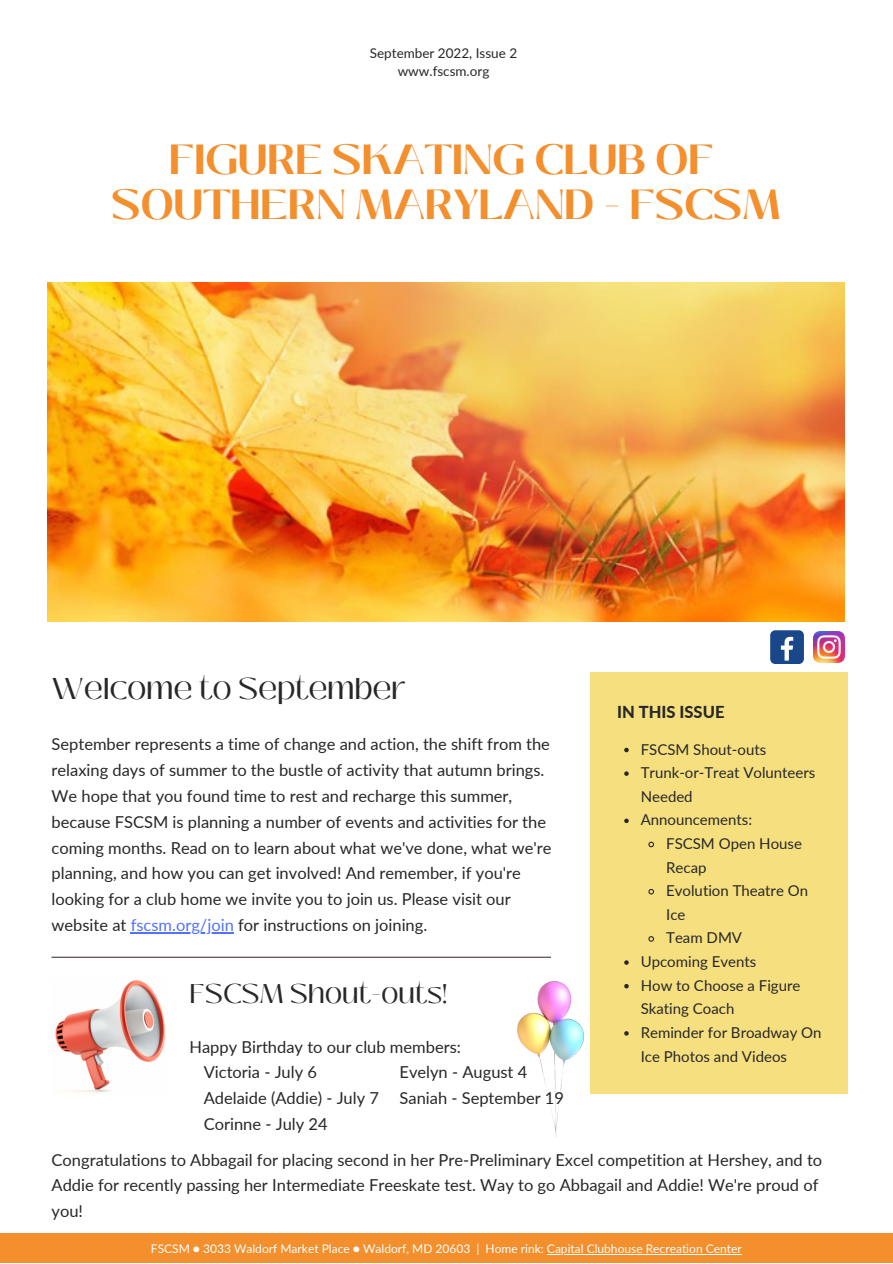
<style>
.page{position:relative;width:893px;height:1264px;background:#fff}
.page>*{position:absolute;margin:0;border:0;box-sizing:border-box;transform-origin:0 0}
.t1{font:700 42px/45px "Black Mango";color:#f38f2c;text-align:center}
.t2{font:30px "Black Mango";color:#272727}
.t3{font:27px "Black Mango";color:#272727}
.t4{font:16.5px/25.8px "Lato";color:#272727}
.t5{font:800 16.5px "Lato";color:#272727}
.t6{font:15px/23.5px "Lato";color:#272727}
.t7{font:13.5px/18px "Lato";color:#272727;text-align:center}
.t8{font:12px "Lato";color:#fff}
.s1{color:#5271ff}
</style>
<div class="page">
<div style="left:590px;top:672px;width:258px;height:421px;background:#f6df7f"></div>
<svg style="left:624px;top:747px;width:4px;height:5px"></svg>
<svg style="left:624px;top:771px;width:4px;height:4px"></svg>
<svg style="left:624px;top:818px;width:4px;height:5px"></svg>
<svg style="left:648px;top:841px;width:6px;height:7px"></svg>
<svg style="left:648px;top:888px;width:6px;height:7px"></svg>
<svg style="left:648px;top:936px;width:6px;height:6px"></svg>
<svg style="left:624px;top:960px;width:4px;height:4px"></svg>
<svg style="left:624px;top:983px;width:4px;height:5px"></svg>
<svg style="left:624px;top:1031px;width:4px;height:4px"></svg>
<div style="left:0;top:1233px;width:892px;height:29px;background:#f38f2c"></div>
<div style="left:770px;top:630px;width:33px;height:34px;background:#1a4789;border-radius:5px"></div>
<svg style="left:780px;top:637px;width:13px;height:23px"></svg>
<img style="left:813px;top:631px;width:31px;height:31px">
<img style="left:48px;top:283px;width:796px;height:338px">
<hr style="left:131px;top:932px;width:103px;height:1px;background:#5271ff">
<hr style="left:52px;top:956px;width:499px;height:1px;background:#493a39">
<img style="left:55px;top:980px;width:110px;height:114px">
<hr style="left:547px;top:1253px;width:194px;height:1px;background:#fff">
<img style="left:517px;top:981px;width:66px;height:155px">
<p class="t7" style="left:370px;top:44px;width:149px">September 2022, Issue 2 www.fscsm.org</p>
<h1 class="t1" style="left:112px;top:137px;width:670px">FIGURE SKATING CLUB OF<br>SOUTHERN MARYLAND - FSCSM</h1>
<h2 class="t2" style="left:52px;top:666px;width:356px">Welcome to September</h2>
<p class="t4" style="left:52px;top:730px;width:501px">September represents a time of change and action, the shift from the relaxing days of summer to the bustle of activity that autumn brings.<br>We hope that you found time to rest and recharge this summer, because FSCSM is planning a number of events and activities for the coming months. Read on to learn about what we've done, what we're planning, and how you can get involved! And remember, if you're looking for a club home we invite you to join us. Please visit our website at <span class="s1">fscsm.org/join</span> for instructions on joining.</p>
<h3 class="t3" style="left:189px;top:972px;width:259px">FSCSM Shout-outs!</h3>
<p class="t4" style="left:189px;top:1033px;width:273px">Happy Birthday to our club members:</p>
<p class="t4" style="left:204px;top:1059px;width:177px">Victoria - July 6<br>Adelaide (Addie) - July 7<br>Corinne - July 24</p>
<p class="t4" style="left:399px;top:1059px;width:166px">Evelyn - August 4<br>Saniah - September 19</p>
<p class="t5" style="left:617px;top:702px;width:109px">IN THIS ISSUE</p>
<p class="t6" style="left:640px;top:737px;width:176px">FSCSM Shout-outs<br>Trunk-or-Treat Volunteers<br>Needed<br>Announcements:</p>
<p class="t6" style="left:666px;top:831px;width:137px">FSCSM Open House</p>
<p class="t6" style="left:666px;top:855px;width:42px">Recap</p>
<p class="t6" style="left:666px;top:878px;width:143px">Evolution Theatre On</p>
<p class="t6" style="left:666px;top:902px;width:21px">Ice</p>
<p class="t6" style="left:666px;top:925px;width:77px">Team DMV</p>
<p class="t6" style="left:640px;top:949px;width:117px">Upcoming Events</p>
<p class="t6" style="left:640px;top:973px;width:161px">How to Choose a Figure</p>
<p class="t6" style="left:640px;top:996px;width:95px">Skating Coach</p>
<p class="t6" style="left:640px;top:1020px;width:182px">Reminder for Broadway On</p>
<p class="t6" style="left:640px;top:1043px;width:148px">Ice Photos and Videos</p>
<p class="t4" style="left:52px;top:1146px;width:772px">Congratulations to Abbagail for placing second in her Pre-Preliminary Excel competition at Hershey, and to<br>Addie for recently passing her Intermediate Freeskate test. Way to go Abbagail and Addie! We're proud of you!</p>
<p class="t8" style="left:151px;top:1240px;width:592px">FSCSM ● 3033 Waldorf Market Place ● Waldorf, MD 20603 | Home rink: Capital Clubhouse Recreation Center</p>
</div>
